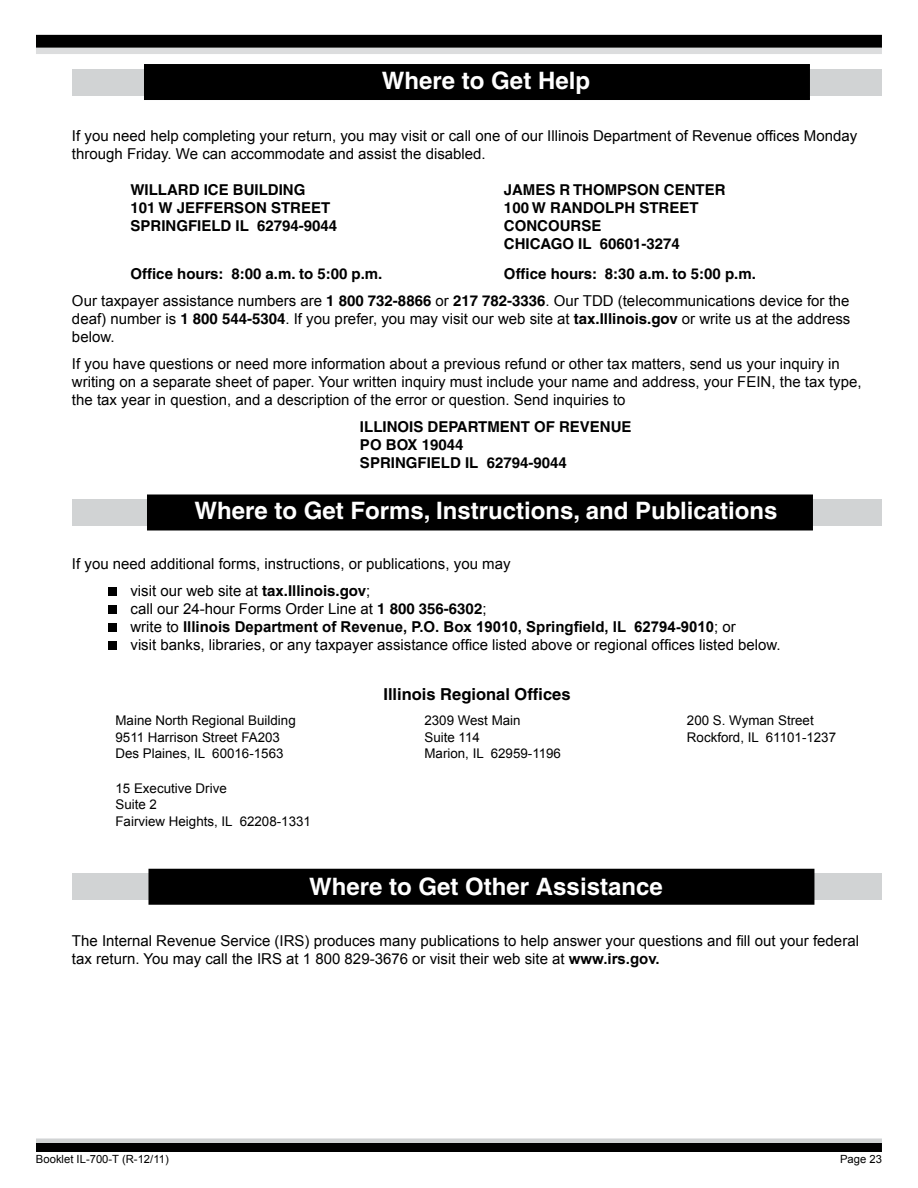
<style>
.page{position:relative;width:918px;height:1188px;background:#fff}
.page>*{position:absolute;margin:0;border:0;box-sizing:border-box;transform-origin:0 0}
.t1{font:700 24px "Helvetica";color:#fff}
.t2{font:700 16.5px "Helvetica";color:#000}
.t3{font:15px/18px "Arial";color:#000}
.t4{font:700 15px/18px "Helvetica";color:#000}
.t5{font:13.35px/16.5px "Arial";color:#000}
.t6{font:11.25px "Arial";color:#000}
.s1{font-family:"Helvetica";font-weight:700}
.s2{font-weight:700}
</style>
<div class="page">
<div style="left:36px;top:1143px;width:846px;height:9px;background:#000"></div>
<div style="left:108px;top:587px;width:8px;height:9px;background:#000"></div>
<div style="left:108px;top:605px;width:8px;height:9px;background:#000"></div>
<div style="left:108px;top:623px;width:8px;height:9px;background:#000"></div>
<div style="left:108px;top:641px;width:8px;height:9px;background:#000"></div>
<div style="left:36px;top:35px;width:846px;height:13px;background:#000"></div>
<div style="left:36px;top:48px;width:846px;height:6px;background:#dcddde"></div>
<div style="left:72px;top:69px;width:810px;height:27px;background:#d1d3d4"></div>
<div style="left:145px;top:65px;width:664px;height:34px;background:#000"></div>
<div style="left:144px;top:64px;width:666px;height:36px;border:1px solid #000"></div>
<div style="left:72px;top:499px;width:810px;height:27px;background:#d1d3d4"></div>
<div style="left:148px;top:495px;width:664px;height:35px;background:#000"></div>
<div style="left:147px;top:495px;width:666px;height:36px;border:1px solid #000"></div>
<div style="left:72px;top:873px;width:810px;height:27px;background:#d1d3d4"></div>
<div style="left:149px;top:869px;width:665px;height:35px;background:#000"></div>
<div style="left:148px;top:869px;width:666px;height:36px;border:1px solid #000"></div>
<hr style="left:36px;top:1139px;width:846px;height:4px;background:#d1d3d4">
<h1 class="t1" style="left:382px;top:70px;width:210px">Where to Get Help</h1>
<p class="t3" style="left:72px;top:128px;width:787px">If you need help completing your return, you may visit or call one of our Illinois Department of Revenue offices Monday through Friday. We can accommodate and assist the disabled.</p>
<p class="t4" style="left:130px;top:182px;width:176px">WILLARD ICE BUILDING</p>
<p class="t4" style="left:504px;top:182px;width:223px">JAMES R THOMPSON CENTER</p>
<p class="t4" style="left:130px;top:200px;width:201px">101 W JEFFERSON STREET</p>
<p class="t4" style="left:504px;top:200px;width:196px">100 W RANDOLPH STREET</p>
<p class="t4" style="left:130px;top:218px;width:208px">SPRINGFIELD IL 62794-9044</p>
<p class="t4" style="left:504px;top:218px;width:177px">CONCOURSE<br>CHICAGO IL 60601-3274</p>
<p class="t4" style="left:130px;top:266px;width:253px">Office hours: 8:00 a.m. to 5:00 p.m.</p>
<p class="t3" style="left:72px;top:261px;width:779px;line-height:27px;text-indent:432px"><span class="s1">Office hours: 8:30 a.m. to 5:00 p.m.<br></span>Our taxpayer assistance numbers are <span class="s1">1 800 732-8866</span> or <span class="s1">217 782-3336</span>. Our TDD (telecommunications device for the</p>
<p class="t3" style="left:72px;top:311px;width:780px">deaf) number is <span class="s1">1 800 544-5304</span>. If you prefer, you may visit our web site at <span class="s1">tax.Illinois.gov</span> or write us at the address below.</p>
<p class="t3" style="left:72px;top:356px;width:791px">If you have questions or need more information about a previous refund or other tax matters, send us your inquiry in writing on a separate sheet of paper. Your written inquiry must include your name and address, your FEIN, the tax type, the tax year in question, and a description of the error or question. Send inquiries to</p>
<p class="t4" style="left:360px;top:419px;width:273px">ILLINOIS DEPARTMENT OF REVENUE<br>PO BOX 19044<br>SPRINGFIELD IL 62794-9044</p>
<h1 class="t1" style="left:194px;top:500px;width:585px">Where to Get Forms, Instructions, and Publications</h1>
<p class="t3" style="left:130px;top:551px;width:382px;line-height:27px;text-indent:-59px">If you need additional forms, instructions, or publications, you may visit our web site at <span class="s1">tax.Illinois.gov</span>;</p>
<p class="t3" style="left:131px;top:600px;width:652px">call our 24-hour Forms Order Line at <span class="s1">1 800 356-6302</span>;<br>write to <span class="s2">Illinois Department of Revenue, P.O. Box 19010, Springfield, IL 62794-9010</span>; or<br>visit banks, libraries, or any taxpayer assistance office listed above or regional offices listed below.</p>
<p class="t2" style="left:383px;top:687px;width:189px">Illinois Regional Offices</p>
<p class="t5" style="left:116px;top:713px;width:182px">Maine North Regional Building</p>
<p class="t5" style="left:424px;top:713px;width:98px">2309 West Main</p>
<p class="t5" style="left:687px;top:713px;width:128px">200 S. Wyman Street</p>
<p class="t5" style="left:116px;top:730px;width:166px">9511 Harrison Street FA203</p>
<p class="t5" style="left:424px;top:730px;width:57px">Suite 114</p>
<p class="t5" style="left:687px;top:730px;width:151px">Rockford, IL 61101-1237</p>
<p class="t5" style="left:116px;top:746px;width:170px">Des Plaines, IL 60016-1563</p>
<p class="t5" style="left:424px;top:746px;width:138px">Marion, IL 62959-1196</p>
<p class="t5" style="left:116px;top:781px;width:197px">15 Executive Drive<br>Suite 2<br>Fairview Heights, IL 62208-1331</p>
<h1 class="t1" style="left:309px;top:876px;width:355px">Where to Get Other Assistance</h1>
<p class="t3" style="left:72px;top:933px;width:789px">The Internal Revenue Service (IRS) produces many publications to help answer your questions and fill out your federal tax return. You may call the IRS at 1 800 829-3676 or visit their web site at <span class="s2">www.irs.gov.</span></p>
<p class="t6" style="left:36px;top:1154px;width:134px">Booklet IL-700-T (R-12/11)</p>
<p class="t6" style="left:840px;top:1154px;width:43px">Page 23</p>
</div>
